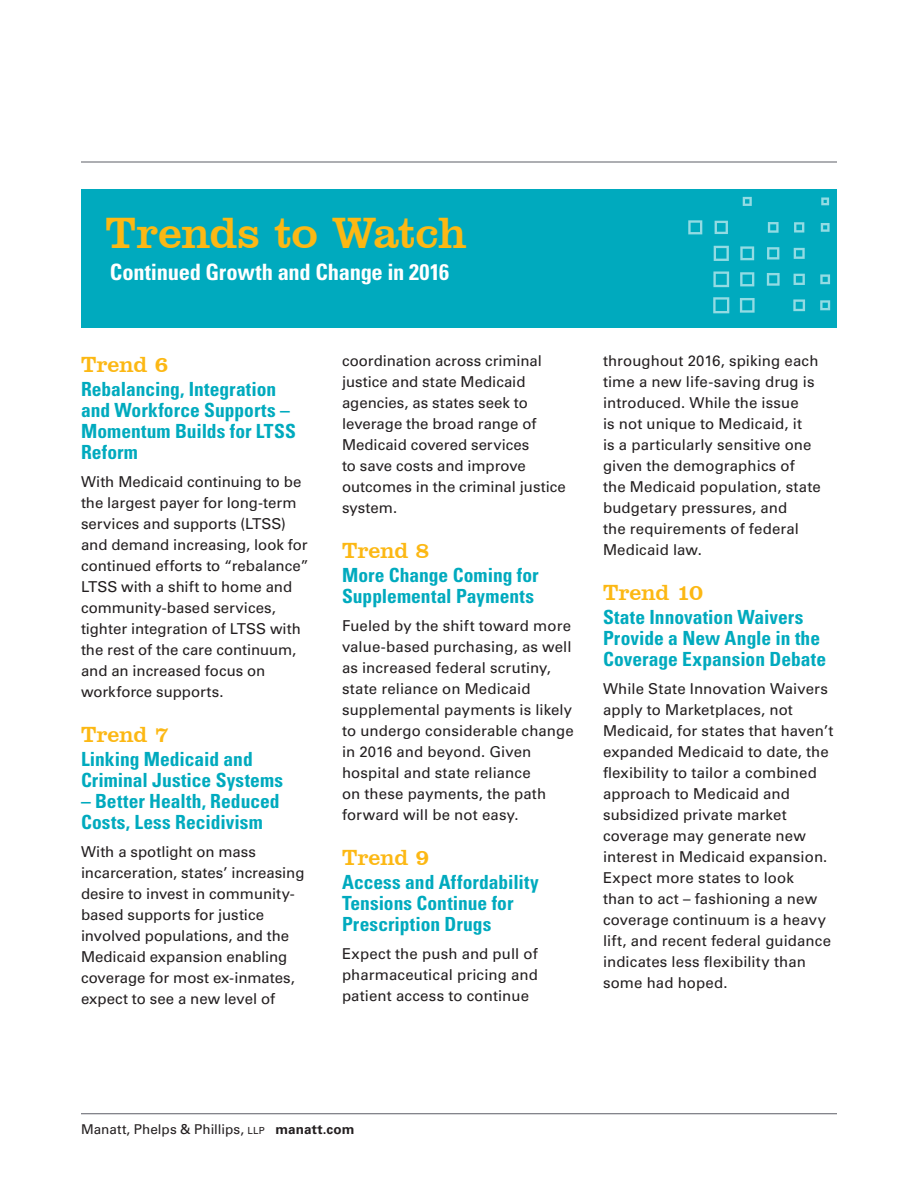
<style>
.page{position:relative;width:918px;height:1188px;background:#fff}
.page>*{position:absolute;margin:0;border:0;box-sizing:border-box;transform-origin:0 0}
.t1{font:45px "Clarendon BT";letter-spacing:-.015em;color:#fcb814}
.t2{font:22.5px "Clarendon BT";letter-spacing:-.015em;color:#fcb814}
.t3{font:700 condensed 22.5px "Univers LT Std";letter-spacing:-.01em;color:#fff}
.t4{font:700 condensed 19.5px/21px "Univers LT Std";color:#00aabe}
.t5{font:15px/21px "Univers LT Std";letter-spacing:.005em;color:#231f20}
.t6{font:13.5px "Univers LT Std";color:#231f20}
.s1{font-size:9.75px}
.s2{font-weight:700}
</style>
<div class="page">
<hr style="left:81px;top:162px;width:756px;height:1px;background:#5c5e67">
<hr style="left:81px;top:1113px;width:756px;height:1px;background:#5c5e67">
<div style="left:81px;top:189px;width:756px;height:138px;background:#00aabe"></div>
<svg style="left:743px;top:197px;width:9px;height:9px"></svg>
<svg style="left:821px;top:197px;width:8px;height:8px"></svg>
<svg style="left:688px;top:220px;width:14px;height:14px"></svg>
<svg style="left:715px;top:221px;width:13px;height:13px"></svg>
<svg style="left:768px;top:222px;width:11px;height:11px"></svg>
<svg style="left:794px;top:222px;width:10px;height:11px"></svg>
<svg style="left:821px;top:223px;width:9px;height:9px"></svg>
<svg style="left:714px;top:246px;width:15px;height:15px"></svg>
<svg style="left:740px;top:246px;width:14px;height:14px"></svg>
<svg style="left:767px;top:247px;width:12px;height:13px"></svg>
<svg style="left:794px;top:248px;width:11px;height:11px"></svg>
<svg style="left:713px;top:271px;width:16px;height:16px"></svg>
<svg style="left:740px;top:272px;width:14px;height:14px"></svg>
<svg style="left:767px;top:273px;width:13px;height:13px"></svg>
<svg style="left:794px;top:274px;width:11px;height:11px"></svg>
<svg style="left:820px;top:274px;width:10px;height:10px"></svg>
<svg style="left:713px;top:297px;width:16px;height:16px"></svg>
<svg style="left:740px;top:298px;width:15px;height:15px"></svg>
<svg style="left:793px;top:299px;width:12px;height:12px"></svg>
<svg style="left:820px;top:300px;width:10px;height:10px"></svg>
<p class="t1" style="left:105px;top:204px;width:363px">Trends to Watch</p>
<p class="t3" style="left:110px;top:258px;width:341px">Continued Growth and Change in 2016</p>
<p class="t2" style="left:81px;top:350px;width:89px">Trend 6</p>
<p class="t4" style="left:81px;top:379px;width:217px">Rebalancing, Integration and Workforce Supports –<br>Momentum Builds for LTSS<br>Reform</p>
<p class="t5" style="left:81px;top:471px;width:229px">With Medicaid continuing to be the largest payer for long-term services and supports (LTSS) and demand increasing, look for continued efforts to “rebalance”<br>LTSS with a shift to home and community-based services, tighter integration of LTSS with the rest of the care continuum, and an increased focus on workforce supports.</p>
<p class="t2" style="left:81px;top:720px;width:89px">Trend 7</p>
<p class="t4" style="left:81px;top:749px;width:204px">Linking Medicaid and<br>Criminal Justice Systems</p>
<p class="t4" style="left:81px;top:791px;width:200px">– Better Health, Reduced<br>Costs, Less Recidivism</p>
<p class="t5" style="left:81px;top:841px;width:225px">With a spotlight on mass incarceration, states’ increasing desire to invest in community&shy;based supports for justice involved populations, and the<br>Medicaid expansion enabling coverage for most ex-inmates, expect to see a new level of</p>
<p class="t5" style="left:342px;top:350px;width:225px">coordination across criminal justice and state Medicaid agencies, as states seek to leverage the broad range of<br>Medicaid covered services<br>to save costs and improve outcomes in the criminal justice system.</p>
<p class="t2" style="left:342px;top:536px;width:89px">Trend 8</p>
<p class="t4" style="left:342px;top:565px;width:198px">More Change Coming for<br>Supplemental Payments</p>
<p class="t5" style="left:342px;top:615px;width:233px">Fueled by the shift toward more value-based purchasing, as well as increased federal scrutiny, state reliance on Medicaid supplemental payments is likely to undergo considerable change in 2016 and beyond. Given hospital and state reliance<br>on these payments, the path forward will be not easy.</p>
<p class="t2" style="left:342px;top:843px;width:89px">Trend 9</p>
<p class="t4" style="left:342px;top:872px;width:198px">Access and Affordability<br>Tensions Continue for<br>Prescription Drugs</p>
<p class="t5" style="left:342px;top:943px;width:197px;text-align:justify">Expect the push and pull of pharmaceutical pricing and patient access to continue</p>
<p class="t5" style="left:603px;top:350px;width:219px">throughout 2016, spiking each time a new life-saving drug is introduced. While the issue<br>is not unique to Medicaid, it<br>is a particularly sensitive one given the demographics of the Medicaid population, state budgetary pressures, and<br>the requirements of federal<br>Medicaid law.</p>
<p class="t2" style="left:603px;top:578px;width:102px">Trend 10</p>
<p class="t4" style="left:603px;top:607px;width:225px">State Innovation Waivers<br>Provide a New Angle in the<br>Coverage Expansion Debate</p>
<p class="t5" style="left:603px;top:678px;width:232px">While State Innovation Waivers apply to Marketplaces, not<br>Medicaid, for states that haven’t expanded Medicaid to date, the flexibility to tailor a combined approach to Medicaid and subsidized private market coverage may generate new interest in Medicaid expansion.<br>Expect more states to look<br>than to act – fashioning a new coverage continuum is a heavy lift, and recent federal guidance indicates less flexibility than some had hoped.</p>
<p class="t6" style="left:81px;top:1121px;width:275px">Manatt, Phelps &amp; Phillips, <span class="s1">LLP</span> <span class="s2">manatt.com</span></p>
</div>
